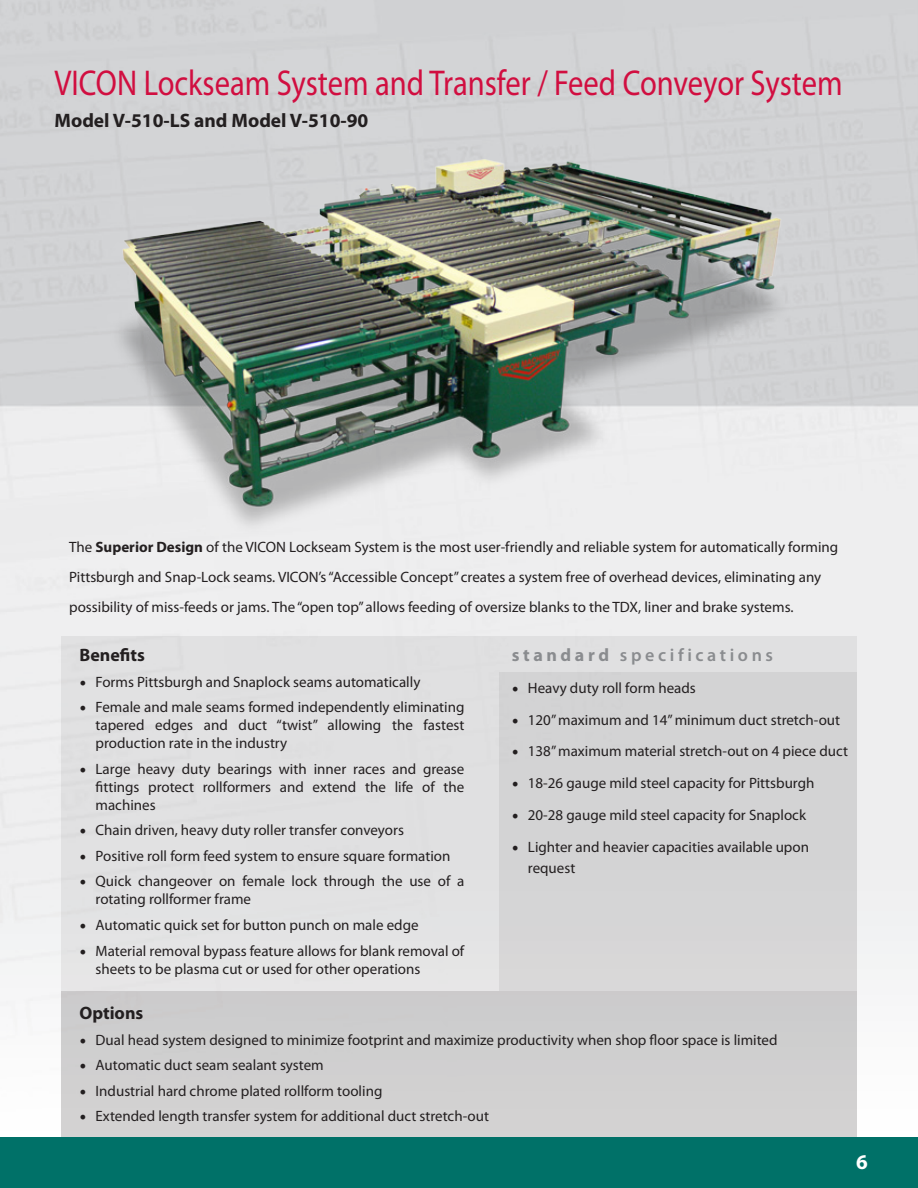
<style>
.page{position:relative;width:918px;height:1188px;background:#fff}
.page>*{position:absolute;margin:0;border:0;box-sizing:border-box;transform-origin:0 0}
.t1{font:36px "Myriad Pro";color:#d10e40;scale:.85 1}
.t2{font:700 21px "Myriad Pro";color:#fff}
.t3{font:700 19.5px "Myriad Pro";color:#231f20}
.t4{font:600 18px "Myriad Pro";letter-spacing:.2em;color:#8a8c8f}
.t5{font:700 18px "Myriad Pro";color:#231f20}
.t6{font:15px/18px "Myriad Pro";color:#231f20}
.s1{font-weight:700}
.s2{font-family:"Minion Pro";font-size:18px}
</style>
<div class="page">
<div style="left:61px;top:636px;width:796px;height:501px;background:#e0e0e1"></div>
<div style="left:61px;top:991px;width:796px;height:146px;background:#d0cfd0"></div>
<div style="left:500px;top:672px;width:357px;height:319px;background:#d3d3d4"></div>
<img style="left:95px;top:144px;width:720px;height:409px">
<div style="left:0;top:1137px;width:918px;height:51px;background:#007168"></div>
<p class="t1" style="left:54px;top:61px;width:929px">VICON Lockseam System and Transfer / Feed Conveyor System</p>
<p class="t3" style="left:54px;top:107px;width:315px">Model V-510-LS and Model V-510-90</p>
<p class="t6" style="left:69px;top:532px;width:771px;line-height:30px">The <span class="s1">Superior Design</span> of the VICON Lockseam System is the most user-friendly and reliable system for automatically forming<br>Pittsburgh and Snap-Lock seams. VICON’s “Accessible Concept” creates a system free of overhead devices, eliminating any possibility of miss-feeds or jams. The “open top” allows feeding of oversize blanks to the TDX, liner and brake systems.</p>
<p class="t5" style="left:79px;top:643px;width:67px">Benefits</p>
<p class="t6" style="left:79px;top:672px;width:343px"><span class="s2">•</span> Forms Pittsburgh and Snaplock seams automatically</p>
<p class="t6" style="left:96px;top:698px;width:370px;text-align:justify;text-indent:-16px"><span class="s2">•</span> Female and male seams formed independently eliminating tapered edges and duct “twist” allowing the fastest production rate in the industry</p>
<p class="t6" style="left:96px;top:759px;width:370px;text-align:justify;text-indent:-16px"><span class="s2">•</span> Large heavy duty bearings with inner races and grease fittings protect rollformers and extend the life of the machines</p>
<p class="t6" style="left:79px;top:821px;width:326px"><span class="s2">•</span> Chain driven, heavy duty roller transfer conveyors</p>
<p class="t6" style="left:79px;top:847px;width:373px"><span class="s2">•</span> Positive roll form feed system to ensure square formation</p>
<p class="t6" style="left:96px;top:872px;width:370px;text-indent:-16px"><span class="s2">•</span> Quick changeover on female lock through the use of a rotating rollformer frame</p>
<p class="t6" style="left:79px;top:916px;width:341px"><span class="s2">•</span> Automatic quick set for button punch on male edge</p>
<p class="t6" style="left:96px;top:941px;width:370px;text-indent:-16px"><span class="s2">•</span> Material removal bypass feature allows for blank removal of sheets to be plasma cut or used for other operations</p>
<p class="t5" style="left:79px;top:1001px;width:66px">Options</p>
<p class="t6" style="left:79px;top:1030px;width:700px"><span class="s2">•</span> Dual head system designed to minimize footprint and maximize productivity when shop floor space is limited</p>
<p class="t6" style="left:79px;top:1056px;width:246px"><span class="s2">•</span> Automatic duct seam sealant system</p>
<p class="t6" style="left:79px;top:1081px;width:305px"><span class="s2">•</span> Industrial hard chrome plated rollform tooling</p>
<p class="t6" style="left:79px;top:1107px;width:411px"><span class="s2">•</span> Extended length transfer system for additional duct stretch-out</p>
<p class="t4" style="left:512px;top:644px;width:263px"><span class="s1">standard</span> specifications</p>
<p class="t6" style="left:512px;top:679px;width:186px"><span class="s2">•</span> Heavy duty roll form heads</p>
<p class="t6" style="left:512px;top:710px;width:330px"><span class="s2">•</span> 120” maximum and 14” minimum duct stretch-out</p>
<p class="t6" style="left:512px;top:742px;width:338px"><span class="s2">•</span> 138” maximum material stretch-out on 4 piece duct</p>
<p class="t6" style="left:512px;top:774px;width:304px"><span class="s2">•</span> 18-26 gauge mild steel capacity for Pittsburgh</p>
<p class="t6" style="left:512px;top:806px;width:296px"><span class="s2">•</span> 20-28 gauge mild steel capacity for Snaplock</p>
<p class="t6" style="left:528px;top:836px;width:283px;line-height:21px;text-indent:-16px"><span class="s2">•</span> Lighter and heavier capacities available upon request</p>
<h2 class="t2" style="left:856px;top:1148px;width:13px">6</h2>
</div>
